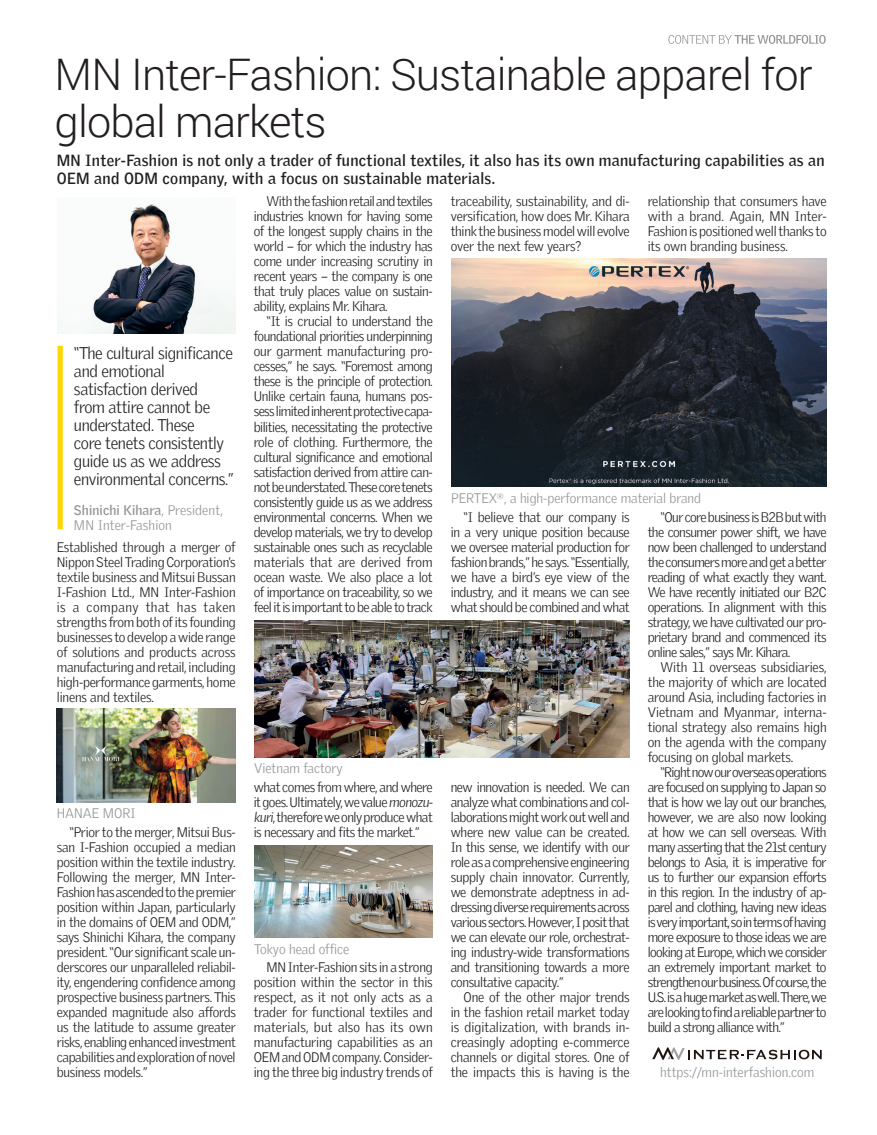
<style>
.page{position:relative;width:877px;height:1135px;background:#fff}
.page>*{position:absolute;margin:0;border:0;box-sizing:border-box;transform-origin:0 0}
.t1{font:300 43.5px/46.5px "Roboto";letter-spacing:-.02em;color:#231f20}
.t2{font:300 16.5px/18px "Griffith Gothic";letter-spacing:-.02em;color:#231f20}
.t3{font:700 15.75px/18px "Griffith Gothic";letter-spacing:.02em;color:#231f20}
.t4{font:300 13.5px/15px "Griffith Gothic";letter-spacing:-.03em;color:#231f20;text-align:justify}
.t5{font:300 13.5px/15px "Griffith Gothic";color:#939598}
.s1{font-weight:700}
</style>
<div class="page">
<svg style="left:668px;top:35px;width:157px;height:9px"></svg>
<div style="left:58px;top:346px;width:5px;height:183px;background:#fed702"></div>
<img style="left:58px;top:204px;width:177px;height:130px">
<svg style="left:652px;top:1047px;width:169px;height:12px"></svg>
<img style="left:56px;top:708px;width:179px;height:94px">
<img style="left:254px;top:845px;width:178px;height:92px">
<img style="left:451px;top:258px;width:375px;height:229px">
<img style="left:254px;top:620px;width:375px;height:137px">
<h1 class="t1" style="left:55px;top:50px;width:759px">MN Inter-Fashion: Sustainable apparel for global markets</h1>
<p class="t3" style="left:57px;top:151px;width:769px">MN Inter-Fashion is not only a trader of functional textiles, it also has its own manufacturing capabilities as an<br>OEM and ODM company, with a focus on sustainable materials.</p>
<p class="t2" style="left:74px;top:344px;width:161px">“The cultural significance and emotional satisfaction derived<br>from attire cannot be understated. These<br>core tenets consistently guide us as we address environmental concerns.”</p>
<p class="t5" style="left:74px;top:502px;width:150px"><span class="s1">Shinichi Kihara</span>, President,<br>MN Inter-Fashion</p>
<p class="t4" style="left:57px;top:539px;width:180px">Established through a merger of Nippon Steel Trading Corporation’s textile business and Mitsui Bussan I-Fashion Ltd., MN Inter-Fashion is a company that has taken strengths from both of its founding businesses to develop a wide range of solutions and products across manufacturing and retail, including high-performance garments, home linens and textiles.</p>
<p class="t5" style="left:57px;top:805px;width:80px">HANAE MORI</p>
<p class="t4" style="left:57px;top:824px;width:181px;text-indent:13px">“Prior to the merger, Mitsui Bus&shy;san I-Fashion occupied a median position within the textile industry.<br>Following the merger, MN Inter-Fashion has ascended to the premier position within Japan, particularly in the domains of OEM and ODM,” says Shinichi Kihara, the company president. “Our significant scale un&shy;derscores our unparalleled reliabil&shy;ity, engendering confidence among prospective business partners. This expanded magnitude also affords us the latitude to assume greater risks, enabling enhanced investment capabilities and exploration of novel business models.”</p>
<p class="t4" style="left:254px;top:194px;width:180px;text-indent:13px">With the fashion retail and textiles industries known for having some of the longest supply chains in the world – for which the industry has come under increasing scrutiny in recent years – the company is one that truly places value on sustain&shy;ability, explains Mr. Kihara.</p>
<p class="t4" style="left:254px;top:314px;width:181px;text-indent:13px">“It is crucial to understand the foundational priorities underpinning our garment manufacturing pro&shy;cesses,” he says. “Foremost among these is the principle of protection.<br>Unlike certain fauna, humans pos&shy;sess limited inherent protective capa&shy;bilities, necessitating the protective role of clothing. Furthermore, the cultural significance and emotional satisfaction derived from attire can&shy;not be understated. These core tenets consistently guide us as we address environmental concerns. When we develop materials, we try to develop sustainable ones such as recyclable materials that are derived from ocean waste. We also place a lot of importance on traceability, so we feel it is important to be able to track</p>
<p class="t5" style="left:254px;top:760px;width:90px">Vietnam factory</p>
<p class="t4" style="left:254px;top:779px;width:182px;text-align:left">what comes from where, and where it goes. Ultimately, we value monozu&shy;kuri, therefore we only produce what is necessary and fits the market.”</p>
<p class="t5" style="left:254px;top:941px;width:97px">Tokyo head office</p>
<p class="t4" style="left:254px;top:959px;width:180px;text-indent:13px">MN Inter-Fashion sits in a strong position within the sector in this respect, as it not only acts as a trader for functional textiles and materials, but also has its own manufacturing capabilities as an OEM and ODM company. Consider&shy;ing the three big industry trends of</p>
<p class="t4" style="left:451px;top:194px;width:180px">traceability, sustainability, and di&shy;versification, how does Mr. Kihara think the business model will evolve over the next few years?</p>
<p class="t4" style="left:647px;top:194px;width:180px">relationship that consumers have with a brand. Again, MN Inter-Fashion is positioned well thanks to its own branding business.</p>
<p class="t5" style="left:451px;top:490px;width:252px">PERTEX®, a high-performance material brand</p>
<p class="t4" style="left:451px;top:509px;width:181px;text-indent:13px">“I believe that our company is in a very unique position because we oversee material production for fashion brands,” he says. “Essentially, we have a bird’s eye view of the industry, and it means we can see what should be combined and what</p>
<p class="t4" style="left:451px;top:779px;width:181px">new innovation is needed. We can analyze what combinations and col&shy;laborations might work out well and where new value can be created.<br>In this sense, we identify with our role as a comprehensive engineering supply chain innovator. Currently, we demonstrate adeptness in ad&shy;dressing diverse requirements across various sectors. However, I posit that we can elevate our role, orchestrat&shy;ing industry-wide transformations and transitioning towards a more consultative capacity.”</p>
<p class="t4" style="left:451px;top:989px;width:181px;text-indent:13px">One of the other major trends in the fashion retail market today is digitalization, with brands in&shy;creasingly adopting e-commerce channels or digital stores. One of the impacts this is having is the</p>
<p class="t4" style="left:647px;top:509px;width:180px;text-indent:13px">“Our core business is B2B but with the consumer power shift, we have now been challenged to understand the consumers more and get a better reading of what exactly they want.<br>We have recently initiated our B2C operations. In alignment with this strategy, we have cultivated our pro&shy;prietary brand and commenced its online sales,” says Mr. Kihara.</p>
<p class="t4" style="left:647px;top:659px;width:180px;text-indent:13px">With 11 overseas subsidiaries, the majority of which are located around Asia, including factories in Vietnam and Myanmar, interna&shy;tional strategy also remains high on the agenda with the company focusing on global markets.</p>
<p class="t4" style="left:647px;top:764px;width:180px;text-indent:13px">“Right now our overseas operations are focused on supplying to Japan so that is how we lay out our branches, however, we are also now looking at how we can sell overseas. With many asserting that the 21st century belongs to Asia, it is imperative for us to further our expansion efforts in this region. In the industry of ap&shy;parel and clothing, having new ideas is very important, so in terms of having more exposure to those ideas we are looking at Europe, which we consider an extremely important market to strengthen our business. Of course, the U.S. is a huge market as well. There, we are looking to find a reliable partner to build a strong alliance with.”</p>
<p class="t5" style="left:660px;top:1063px;width:156px">https://mn-interfashion.com</p>
</div>
